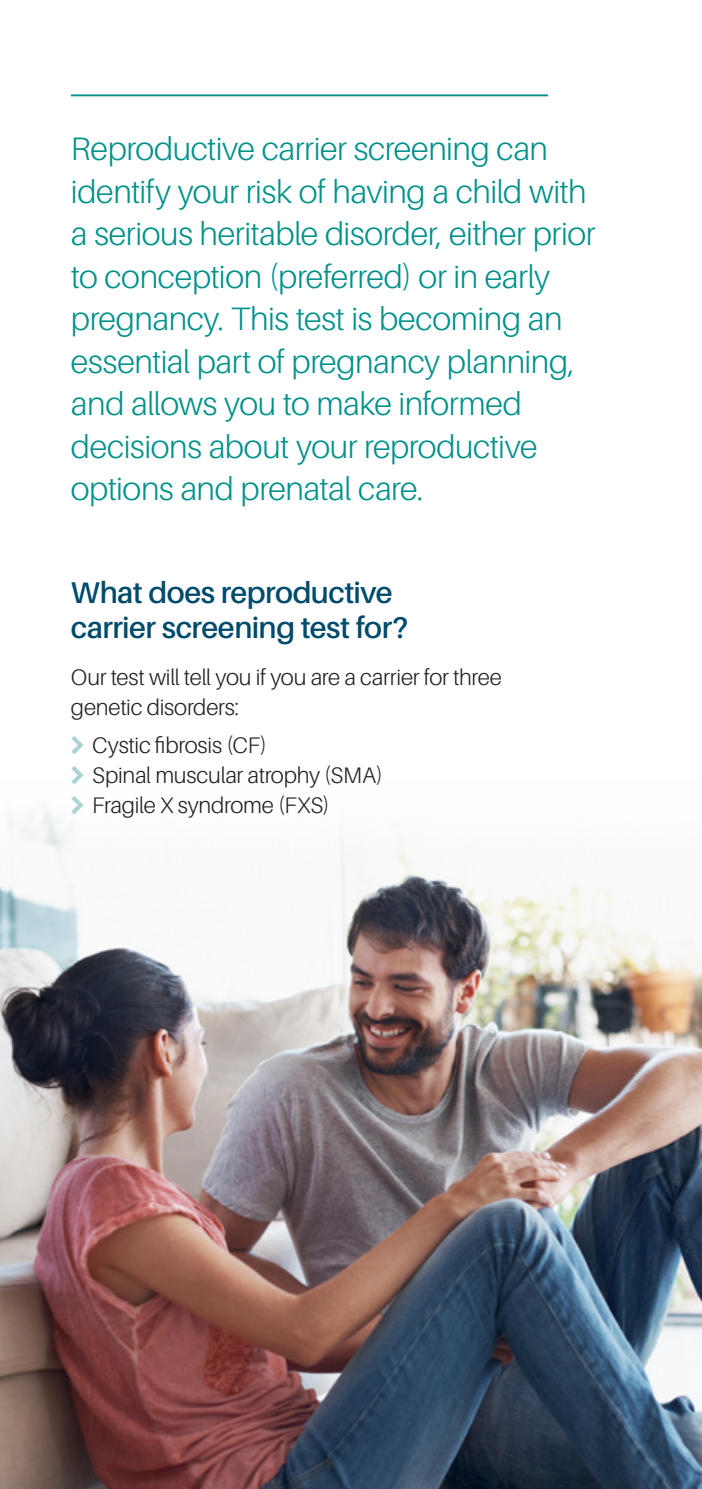
<style>
.page{position:relative;width:702px;height:1489px;background:#fff}
.page>*{position:absolute;margin:0;border:0;box-sizing:border-box;transform-origin:0 0}
.Intro{font:300 32.5px/42.5px "Aileron";letter-spacing:-.015em;color:#009189}
.Sub_Heading{font:600 30px/35px "Aileron";letter-spacing:-.015em;color:#004b6c}
.Main_Body{font:300 22.5px/30px "Aileron";letter-spacing:-.01em;color:#231f20}
</style>
<div class="page">
<img style="left:0;top:809px;width:702px;height:679px">
<hr style="left:71px;top:94px;width:477px;height:2px;background:#009189">
<svg style="left:72px;top:809px;width:12px;height:5px"></svg>
<p class="Intro" style="left:71px;top:128px;width:526px">Reproductive carrier screening can identify your risk of having a child with a serious heritable disorder, either prior to conception (preferred) or in early pregnancy. This test is becoming an essential part of pregnancy planning, and allows you to make informed decisions about your reproductive options and prenatal care.</p>
<p class="Sub_Heading" style="left:71px;top:575px;width:338px">What does reproductive carrier screening test for?</p>
<p class="Main_Body" style="left:71px;top:662px;width:432px">Our test will tell you if you are a carrier for three genetic disorders:</p>
<p class="Main_Body" style="left:92px;top:730px;width:176px">Cystic fibrosis (CF)</p>
<p class="Main_Body" style="left:92px;top:760px;width:292px">Spinal muscular atrophy (SMA)</p>
<p class="Main_Body" style="left:92px;top:790px;width:239px">Fragile X syndrome (FXS)</p>
</div>
